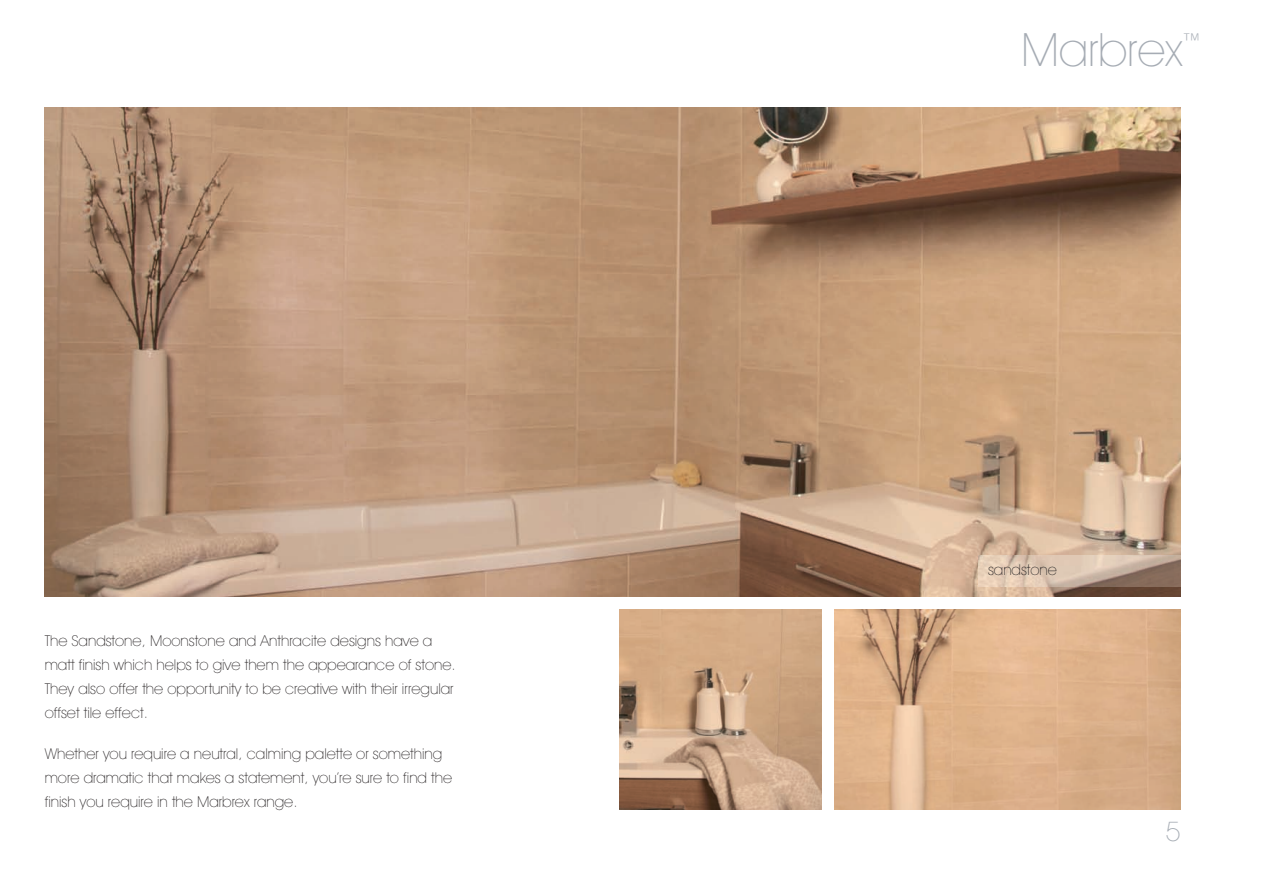
<style>
.page{position:relative;width:1265px;height:894px;background:#fff}
.page>*{position:absolute;margin:0;border:0;box-sizing:border-box;transform-origin:0 0}
.t1{font:200 46.2px "Avant Garde IT Cby BT";color:#a6acb4}
.t2{font:200 27px "Avant Garde IT Cby BT";color:#a6acb4}
.t3{font:200 15px/24px "Avant Garde IT Cby BT";color:#231f20}
</style>
<div class="page">
<img style="left:834px;top:609px;width:346px;height:200px">
<img style="left:619px;top:609px;width:202px;height:200px">
<img style="left:45px;top:107px;width:1135px;height:489px">
<img style="left:977px;top:555px;width:203px;height:31px">
<p class="t3" style="left:45px;top:630px;width:412px">The Sandstone, Moonstone and Anthracite designs have a matt finish which helps to give them the appearance of stone.<br>They also offer the opportunity to be creative with their irregular offset tile effect.</p>
<p class="t3" style="left:45px;top:743px;width:409px">Whether you require a neutral, calming palette or something more dramatic that makes a statement, you’re sure to find the finish you require in the Marbrex range.</p>
<h1 class="t1" style="left:1020px;top:33px;width:184px">Marbrex<sup>™</sup></h1>
<p class="t3" style="left:987px;top:559px;width:70px">sandstone</p>
<h2 class="t2" style="left:1165px;top:821px;width:17px">5</h2>
</div>
